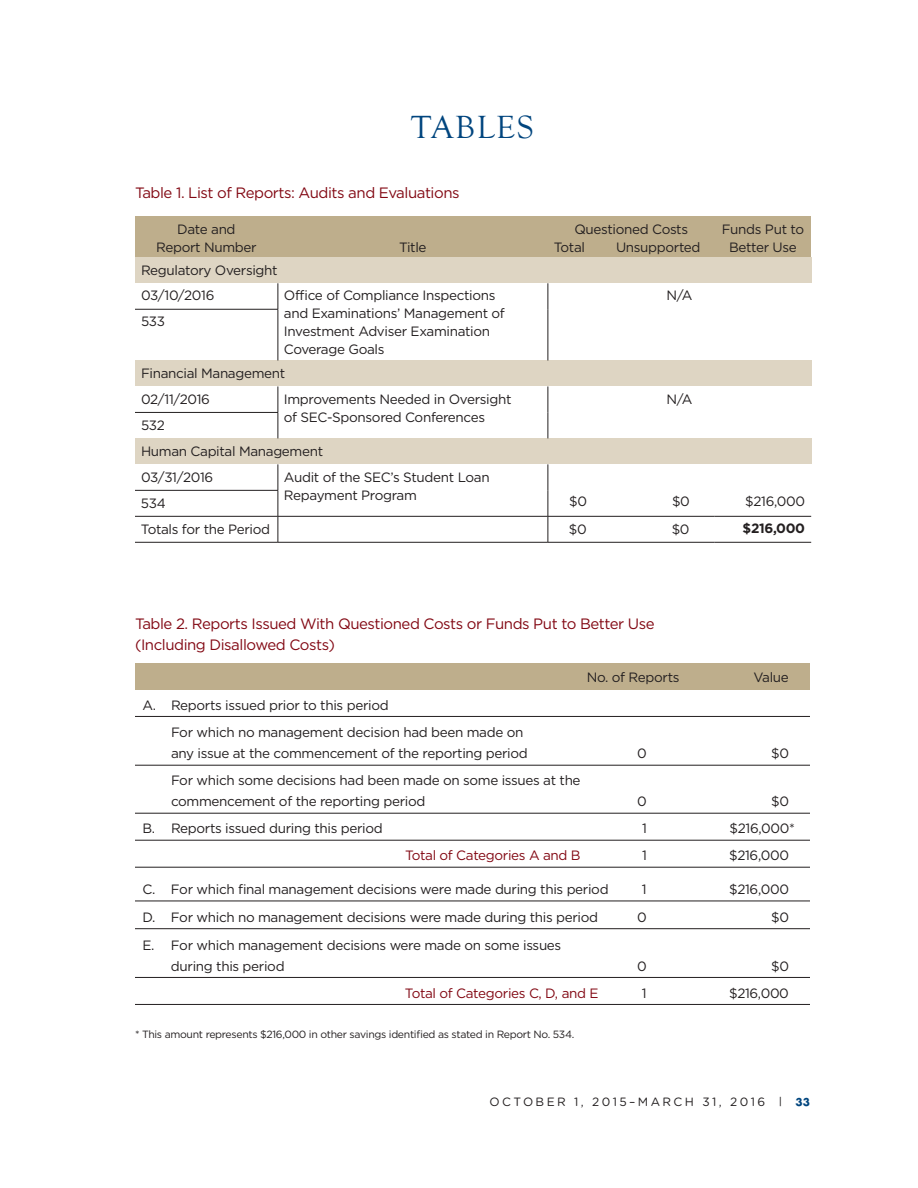
<style>
.page{position:relative;width:918px;height:1188px;background:#fff}
.page>*{position:absolute;margin:0;border:0;box-sizing:border-box;transform-origin:0 0}
.t1{font:33px "Goudy Old Style T";letter-spacing:.05em;color:#01457e}
.t2{font:15px/21px "Gotham HTF";letter-spacing:-.03em;color:#820813}
.t3{font:13.5px/21px "Gotham HTF";letter-spacing:-.025em;color:#231f20}
.t4{font:13.5px "Gotham HTF";letter-spacing:-.025em;color:#820813}
.t5{font:700 13.5px "Gotham HTF";letter-spacing:-.025em;color:#231f20}
.t6{font:12px "Gotham Rounded";letter-spacing:.2em;color:#231f20}
.t7{font:10.5px "Gotham HTF";letter-spacing:-.03em;color:#231f20}
.s1{font-family:"Sabon"}
.s2{font-family:"Futura";font-weight:700;font-size:10.5px;color:#01457e}
</style>
<div class="page">
<div style="left:135px;top:663px;width:675px;height:27px;background:#beae8c"></div>
<hr style="left:135px;top:716px;width:675px;height:1px;background:#231f20">
<hr style="left:135px;top:765px;width:675px;height:1px;background:#231f20">
<hr style="left:135px;top:813px;width:675px;height:1px;background:#231f20">
<hr style="left:135px;top:840px;width:675px;height:1px;background:#231f20">
<hr style="left:135px;top:867px;width:675px;height:1px;background:#231f20">
<hr style="left:135px;top:901px;width:675px;height:1px;background:#231f20">
<hr style="left:135px;top:928px;width:675px;height:1px;background:#231f20">
<hr style="left:135px;top:977px;width:675px;height:1px;background:#231f20">
<hr style="left:135px;top:1004px;width:675px;height:1px;background:#231f20">
<div style="left:135px;top:216px;width:143px;height:42px;background:#beae8c"></div>
<div style="left:278px;top:216px;width:270px;height:42px;background:#beae8c"></div>
<div style="left:548px;top:216px;width:167px;height:42px;background:#beae8c"></div>
<div style="left:715px;top:216px;width:96px;height:42px;background:#beae8c"></div>
<div style="left:135px;top:258px;width:676px;height:25px;background:#ded5c3"></div>
<div style="left:135px;top:360px;width:676px;height:26px;background:#ded5c3"></div>
<div style="left:135px;top:438px;width:676px;height:26px;background:#ded5c3"></div>
<hr style="left:135px;top:309px;width:143px;height:1px;background:#231f20">
<hr style="left:135px;top:412px;width:143px;height:1px;background:#231f20">
<hr style="left:135px;top:490px;width:143px;height:1px;background:#231f20">
<hr style="left:135px;top:516px;width:143px;height:1px;background:#231f20">
<hr style="left:278px;top:516px;width:270px;height:1px;background:#231f20">
<hr style="left:548px;top:516px;width:167px;height:1px;background:#231f20">
<hr style="left:715px;top:516px;width:96px;height:1px;background:#231f20">
<svg style="left:278px;top:283px;width:1px;height:26px"></svg>
<svg style="left:548px;top:283px;width:1px;height:26px"></svg>
<hr style="left:548px;top:309px;width:1px;height:51px;background:#231f20">
<hr style="left:278px;top:309px;width:1px;height:51px;background:#231f20">
<svg style="left:548px;top:386px;width:1px;height:52px"></svg>
<svg style="left:278px;top:386px;width:1px;height:52px"></svg>
<svg style="left:278px;top:464px;width:1px;height:78px"></svg>
<svg style="left:548px;top:464px;width:1px;height:78px"></svg>
<hr style="left:135px;top:542px;width:143px;height:1px;background:#231f20">
<hr style="left:278px;top:542px;width:270px;height:1px;background:#231f20">
<hr style="left:548px;top:542px;width:167px;height:1px;background:#231f20">
<hr style="left:715px;top:542px;width:96px;height:1px;background:#231f20">
<p class="t1" style="left:411px;top:109px;width:124px">TABLES</p>
<p class="t2" style="left:135px;top:182px;width:326px">Table 1. List of Reports: Audits and Evaluations</p>
<p class="t3" style="left:177px;top:218px;width:60px">Date and</p>
<p class="t3" style="left:574px;top:218px;width:115px">Questioned Costs</p>
<p class="t3" style="left:722px;top:218px;width:84px">Funds Put to</p>
<p class="t3" style="left:156px;top:236px;width:102px">Report Number</p>
<p class="t3" style="left:399px;top:236px;width:29px">Title</p>
<p class="t3" style="left:554px;top:236px;width:33px">Total</p>
<p class="t3" style="left:616px;top:236px;width:86px">Unsupported</p>
<p class="t3" style="left:729px;top:236px;width:69px">Better Use</p>
<p class="t3" style="left:141px;top:259px;width:138px">Regulatory Oversight</p>
<p class="t3" style="left:141px;top:285px;width:75px">03/10/2016</p>
<p class="t3" style="left:284px;top:285px;width:213px">Office of Compliance Inspections</p>
<p class="t3" style="left:667px;top:285px;width:27px">N/A</p>
<p class="t3" style="left:284px;top:303px;width:222px">and Examinations’ Management of</p>
<p class="t3" style="left:141px;top:311px;width:26px">533</p>
<p class="t3" style="left:284px;top:321px;width:208px">Investment Adviser Examination</p>
<p class="t3" style="left:284px;top:339px;width:102px">Coverage Goals</p>
<p class="t3" style="left:141px;top:362px;width:146px">Financial Management</p>
<p class="t3" style="left:141px;top:388px;width:71px">02/11/2016</p>
<p class="t3" style="left:284px;top:388px;width:229px">Improvements Needed in Oversight</p>
<p class="t3" style="left:667px;top:388px;width:27px">N/A</p>
<p class="t3" style="left:284px;top:406px;width:203px">of SEC-Sponsored Conferences</p>
<p class="t3" style="left:141px;top:414px;width:25px">532</p>
<p class="t3" style="left:141px;top:440px;width:184px">Human Capital Management</p>
<p class="t3" style="left:141px;top:466px;width:74px">03/31/2016</p>
<p class="t3" style="left:284px;top:468px;width:207px;line-height:18px">Audit of the SEC’s Student Loan<br>Repayment Program</p>
<p class="t3" style="left:141px;top:492px;width:26px">534</p>
<p class="t3" style="left:569px;top:491px;width:19px">$0</p>
<p class="t3" style="left:672px;top:491px;width:19px">$0</p>
<p class="t3" style="left:745px;top:491px;width:61px">$216,000</p>
<p class="t3" style="left:141px;top:518px;width:131px">Totals for the Period</p>
<p class="t3" style="left:569px;top:518px;width:19px">$0</p>
<p class="t3" style="left:672px;top:518px;width:19px">$0</p>
<p class="t5" style="left:743px;top:521px;width:64px">$216,000</p>
<p class="t2" style="left:135px;top:613px;width:521px">Table 2. Reports Issued With Questioned Costs or Funds Put to Better Use (Including Disallowed Costs)</p>
<p class="t3" style="left:587px;top:666px;width:94px">No. of Reports</p>
<p class="t3" style="left:753px;top:666px;width:37px">Value</p>
<p class="t3" style="left:143px;top:694px;width:248px">A. Reports issued prior to this period</p>
<p class="t3" style="left:171px;top:722px;width:358px">For which no management decision had been made on any issue at the commencement of the reporting period</p>
<p class="t3" style="left:637px;top:743px;width:11px">0</p>
<p class="t3" style="left:771px;top:743px;width:19px">$0</p>
<p class="t3" style="left:171px;top:770px;width:411px">For which some decisions had been made on some issues at the commencement of the reporting period</p>
<p class="t3" style="left:637px;top:791px;width:11px">0</p>
<p class="t3" style="left:771px;top:791px;width:19px">$0</p>
<p class="t3" style="left:143px;top:818px;width:242px">B. Reports issued during this period</p>
<p class="t3" style="left:642px;top:818px;width:6px">1</p>
<p class="t3" style="left:730px;top:818px;width:67px">$216,000*</p>
<p class="t4" style="left:405px;top:848px;width:177px">Total of Categories A and B</p>
<p class="t3" style="left:642px;top:845px;width:6px">1</p>
<p class="t3" style="left:729px;top:845px;width:61px">$216,000</p>
<p class="t3" style="left:142px;top:879px;width:468px">C. For which final management decisions were made during this period</p>
<p class="t3" style="left:642px;top:879px;width:6px">1</p>
<p class="t3" style="left:729px;top:879px;width:61px">$216,000</p>
<p class="t3" style="left:142px;top:906px;width:457px">D. For which no management decisions were made during this period</p>
<p class="t3" style="left:637px;top:906px;width:11px">0</p>
<p class="t3" style="left:771px;top:906px;width:19px">$0</p>
<p class="t3" style="left:171px;top:934px;width:392px;text-indent:-28px">E. For which management decisions were made on some issues during this period</p>
<p class="t3" style="left:637px;top:955px;width:11px">0</p>
<p class="t3" style="left:771px;top:955px;width:19px">$0</p>
<p class="t4" style="left:405px;top:985px;width:195px">Total of Categories C, D, and E</p>
<p class="t3" style="left:642px;top:982px;width:6px">1</p>
<p class="t3" style="left:729px;top:982px;width:61px">$216,000</p>
<p class="t7" style="left:135px;top:1029px;width:441px">* This amount represents $216,000 in other savings identified as stated in Report No. 534.</p>
<p class="t6" style="left:490px;top:1094px;width:322px">OCTOBER 1, 2015–MARCH 31, 2016 <span class="s1">|</span> <span class="s2">33</span></p>
</div>
